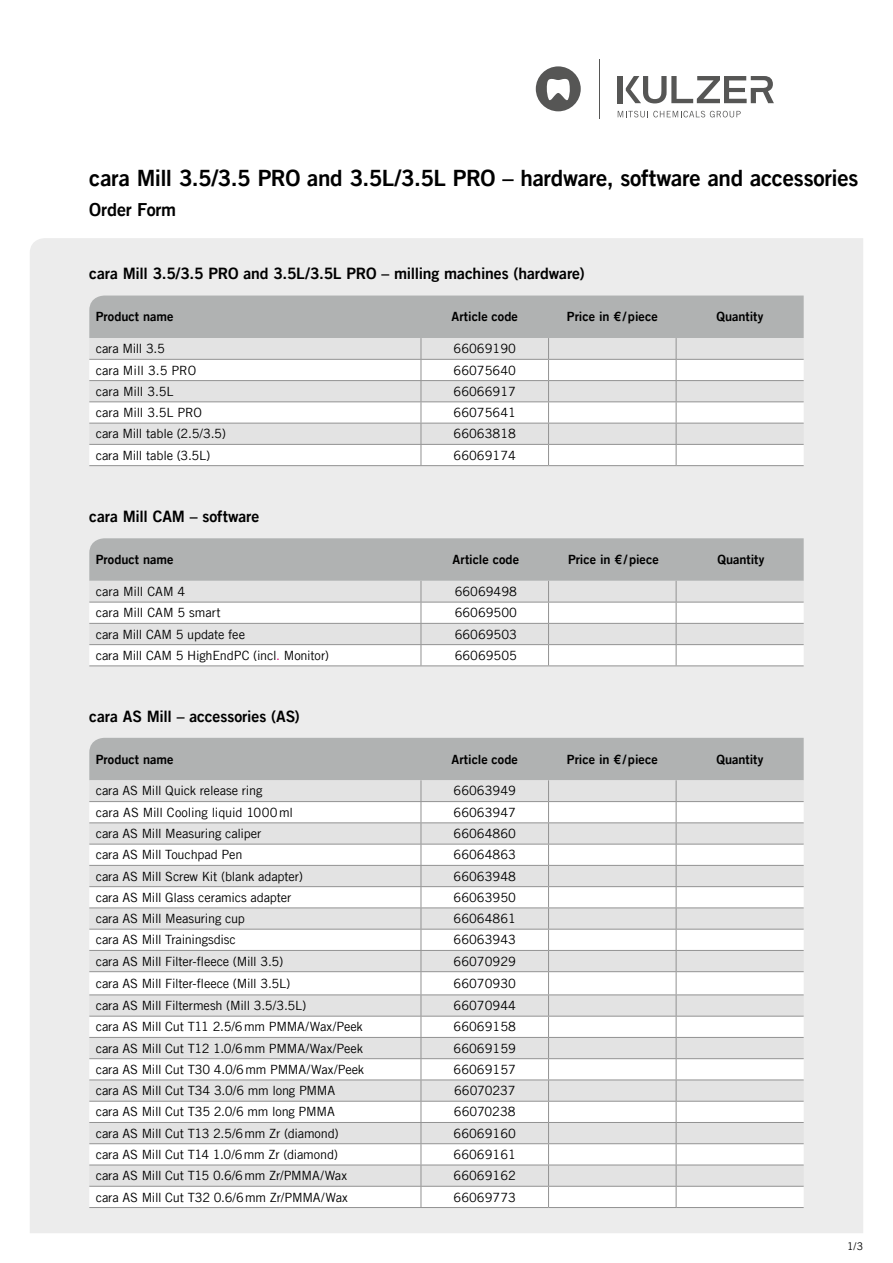
<style>
.page{position:relative;width:893px;height:1263px;background:#fff}
.page>*{position:absolute;margin:0;border:0;box-sizing:border-box;transform-origin:0 0}
.t1{font:22.5px "Trade Gothic LT Com Bd 2";letter-spacing:-.015em;color:#000}
.t2{font:18px "Trade Gothic LT Com Bd 2";letter-spacing:-.01em;color:#000}
.t3{font:15.75px "Trade Gothic LT Com Bd 2";letter-spacing:-.01em;color:#000}
.Tabelle_Inhalt_01_A{font:12.75px "Trade Gothic LT Com";letter-spacing:-.005em;color:#000}
.Tabelle_Kopf_01_CARA{font:12.75px "Trade Gothic LT Com Bd 2";color:#000}
.t4{font:10.5px "Trade Gothic LT Com";color:#000}
.s1{color:#e4007d}
</style>
<div class="page">
<div style="left:30px;top:238px;width:833px;height:995px;background:#ececec"></div>
<svg style="left:89px;top:296px;width:715px;height:169px"></svg>
<hr style="left:89px;top:465px;width:332px;height:1px;background:#929292">
<hr style="left:421px;top:465px;width:128px;height:1px;background:#929292">
<hr style="left:549px;top:465px;width:127px;height:1px;background:#929292">
<hr style="left:676px;top:465px;width:128px;height:1px;background:#929292">
<hr style="left:89px;top:359px;width:332px;height:1px;background:#929292">
<hr style="left:421px;top:359px;width:128px;height:1px;background:#929292">
<hr style="left:549px;top:359px;width:127px;height:1px;background:#929292">
<hr style="left:676px;top:359px;width:128px;height:1px;background:#929292">
<svg style="left:89px;top:738px;width:715px;height:469px"></svg>
<hr style="left:89px;top:1207px;width:332px;height:1px;background:#929292">
<hr style="left:421px;top:1207px;width:128px;height:1px;background:#929292">
<hr style="left:549px;top:1207px;width:127px;height:1px;background:#929292">
<hr style="left:676px;top:1207px;width:128px;height:1px;background:#929292">
<svg style="left:89px;top:538px;width:715px;height:127px"></svg>
<hr style="left:89px;top:665px;width:332px;height:1px;background:#929292">
<hr style="left:421px;top:665px;width:128px;height:1px;background:#929292">
<hr style="left:549px;top:665px;width:127px;height:1px;background:#929292">
<hr style="left:676px;top:665px;width:128px;height:1px;background:#929292">
<hr style="left:599px;top:60px;width:1px;height:59px;background:#565655">
<svg style="left:618px;top:111px;width:123px;height:6px"></svg>
<div style="left:618px;top:76px;width:5px;height:27px;background:#565655"></div>
<svg style="left:626px;top:76px;width:148px;height:27px"></svg>
<div style="left:536px;top:66px;width:45px;height:45px;background:#565655;border-radius:50%"></div>
<svg style="left:546px;top:79px;width:24px;height:22px"></svg>
<p class="t1" style="left:89px;top:164px;width:771px">cara Mill 3.5/3.5 PRO and 3.5L/3.5L PRO – hardware, software and accessories</p>
<p class="t2" style="left:89px;top:199px;width:89px">Order Form</p>
<p class="t3" style="left:89px;top:264px;width:497px">cara Mill 3.5/3.5 PRO and 3.5L/3.5L PRO – milling machines (hardware)</p>
<p class="Tabelle_Kopf_01_CARA" style="left:96px;top:309px;width:79px">Product name</p>
<p class="Tabelle_Kopf_01_CARA" style="left:451px;top:309px;width:68px">Article code</p>
<p class="Tabelle_Kopf_01_CARA" style="left:567px;top:309px;width:92px">Price in €/piece</p>
<p class="Tabelle_Kopf_01_CARA" style="left:716px;top:309px;width:48px">Quantity</p>
<p class="Tabelle_Inhalt_01_A" style="left:96px;top:341px;width:71px">cara Mill 3.5</p>
<p class="Tabelle_Inhalt_01_A" style="left:454px;top:341px;width:64px">66069190</p>
<p class="Tabelle_Inhalt_01_A" style="left:96px;top:362px;width:102px">cara Mill 3.5 PRO</p>
<p class="Tabelle_Inhalt_01_A" style="left:454px;top:362px;width:64px">66075640</p>
<p class="Tabelle_Inhalt_01_A" style="left:96px;top:384px;width:79px">cara Mill 3.5L</p>
<p class="Tabelle_Inhalt_01_A" style="left:454px;top:384px;width:64px">66066917</p>
<p class="Tabelle_Inhalt_01_A" style="left:96px;top:405px;width:108px">cara Mill 3.5L PRO</p>
<p class="Tabelle_Inhalt_01_A" style="left:454px;top:405px;width:64px">66075641</p>
<p class="Tabelle_Inhalt_01_A" style="left:96px;top:426px;width:132px">cara Mill table (2.5/3.5)</p>
<p class="Tabelle_Inhalt_01_A" style="left:454px;top:426px;width:64px">66063818</p>
<p class="Tabelle_Inhalt_01_A" style="left:96px;top:447px;width:116px">cara Mill table (3.5L)</p>
<p class="Tabelle_Inhalt_01_A" style="left:454px;top:447px;width:64px">66069174</p>
<p class="t3" style="left:89px;top:507px;width:172px">cara Mill CAM – software</p>
<p class="Tabelle_Kopf_01_CARA" style="left:96px;top:552px;width:79px">Product name</p>
<p class="Tabelle_Kopf_01_CARA" style="left:453px;top:552px;width:68px">Article code</p>
<p class="Tabelle_Kopf_01_CARA" style="left:568px;top:552px;width:92px">Price in €/piece</p>
<p class="Tabelle_Kopf_01_CARA" style="left:717px;top:552px;width:48px">Quantity</p>
<p class="Tabelle_Inhalt_01_A" style="left:96px;top:584px;width:91px">cara Mill CAM 4</p>
<p class="Tabelle_Inhalt_01_A" style="left:455px;top:584px;width:64px">66069498</p>
<p class="Tabelle_Inhalt_01_A" style="left:96px;top:605px;width:127px">cara Mill CAM 5 smart</p>
<p class="Tabelle_Inhalt_01_A" style="left:455px;top:605px;width:64px">66069500</p>
<p class="Tabelle_Inhalt_01_A" style="left:96px;top:626px;width:151px">cara Mill CAM 5 update fee</p>
<p class="Tabelle_Inhalt_01_A" style="left:455px;top:626px;width:64px">66069503</p>
<p class="Tabelle_Inhalt_01_A" style="left:96px;top:648px;width:235px">cara Mill CAM 5 HighEndPC (incl<span class="s1">.</span> Monitor)</p>
<p class="Tabelle_Inhalt_01_A" style="left:455px;top:648px;width:64px">66069505</p>
<p class="t3" style="left:89px;top:706px;width:212px">cara AS Mill – accessories (AS)</p>
<p class="Tabelle_Kopf_01_CARA" style="left:96px;top:751px;width:79px">Product name</p>
<p class="Tabelle_Kopf_01_CARA" style="left:451px;top:751px;width:68px">Article code</p>
<p class="Tabelle_Kopf_01_CARA" style="left:567px;top:751px;width:92px">Price in €/piece</p>
<p class="Tabelle_Kopf_01_CARA" style="left:716px;top:751px;width:48px">Quantity</p>
<p class="Tabelle_Inhalt_01_A" style="left:96px;top:783px;width:168px">cara AS Mill Quick release ring</p>
<p class="Tabelle_Inhalt_01_A" style="left:454px;top:783px;width:64px">66063949</p>
<p class="Tabelle_Inhalt_01_A" style="left:96px;top:804px;width:199px">cara AS Mill Cooling liquid 1000ml</p>
<p class="Tabelle_Inhalt_01_A" style="left:454px;top:804px;width:64px">66063947</p>
<p class="Tabelle_Inhalt_01_A" style="left:96px;top:826px;width:167px">cara AS Mill Measuring caliper</p>
<p class="Tabelle_Inhalt_01_A" style="left:454px;top:826px;width:64px">66064860</p>
<p class="Tabelle_Inhalt_01_A" style="left:96px;top:847px;width:148px">cara AS Mill Touchpad Pen</p>
<p class="Tabelle_Inhalt_01_A" style="left:454px;top:847px;width:64px">66064863</p>
<p class="Tabelle_Inhalt_01_A" style="left:96px;top:868px;width:209px">cara AS Mill Screw Kit (blank adapter)</p>
<p class="Tabelle_Inhalt_01_A" style="left:454px;top:868px;width:64px">66063948</p>
<p class="Tabelle_Inhalt_01_A" style="left:96px;top:890px;width:197px">cara AS Mill Glass ceramics adapter</p>
<p class="Tabelle_Inhalt_01_A" style="left:454px;top:890px;width:64px">66063950</p>
<p class="Tabelle_Inhalt_01_A" style="left:96px;top:911px;width:151px">cara AS Mill Measuring cup</p>
<p class="Tabelle_Inhalt_01_A" style="left:454px;top:911px;width:64px">66064861</p>
<p class="Tabelle_Inhalt_01_A" style="left:96px;top:932px;width:142px">cara AS Mill Trainingsdisc</p>
<p class="Tabelle_Inhalt_01_A" style="left:454px;top:932px;width:64px">66063943</p>
<p class="Tabelle_Inhalt_01_A" style="left:96px;top:953px;width:189px">cara AS Mill Filter-fleece (Mill 3.5)</p>
<p class="Tabelle_Inhalt_01_A" style="left:454px;top:953px;width:64px">66070929</p>
<p class="Tabelle_Inhalt_01_A" style="left:96px;top:976px;width:196px">cara AS Mill Filter-fleece (Mill 3.5L)</p>
<p class="Tabelle_Inhalt_01_A" style="left:454px;top:976px;width:64px">66070930</p>
<p class="Tabelle_Inhalt_01_A" style="left:96px;top:998px;width:212px">cara AS Mill Filtermesh (Mill 3.5/3.5L)</p>
<p class="Tabelle_Inhalt_01_A" style="left:454px;top:998px;width:64px">66070944</p>
<p class="Tabelle_Inhalt_01_A" style="left:96px;top:1019px;width:269px">cara AS Mill Cut T11 2.5/6mm PMMA/Wax/Peek</p>
<p class="Tabelle_Inhalt_01_A" style="left:454px;top:1019px;width:64px">66069158</p>
<p class="Tabelle_Inhalt_01_A" style="left:96px;top:1040px;width:269px">cara AS Mill Cut T12 1.0/6mm PMMA/Wax/Peek</p>
<p class="Tabelle_Inhalt_01_A" style="left:454px;top:1040px;width:64px">66069159</p>
<p class="Tabelle_Inhalt_01_A" style="left:96px;top:1062px;width:270px">cara AS Mill Cut T30 4.0/6mm PMMA/Wax/Peek</p>
<p class="Tabelle_Inhalt_01_A" style="left:454px;top:1062px;width:64px">66069157</p>
<p class="Tabelle_Inhalt_01_A" style="left:96px;top:1083px;width:241px">cara AS Mill Cut T34 3.0/6 mm long PMMA</p>
<p class="Tabelle_Inhalt_01_A" style="left:454px;top:1083px;width:63px">66070237</p>
<p class="Tabelle_Inhalt_01_A" style="left:96px;top:1104px;width:241px">cara AS Mill Cut T35 2.0/6 mm long PMMA</p>
<p class="Tabelle_Inhalt_01_A" style="left:454px;top:1104px;width:63px">66070238</p>
<p class="Tabelle_Inhalt_01_A" style="left:96px;top:1125px;width:245px">cara AS Mill Cut T13 2.5/6mm Zr (diamond)</p>
<p class="Tabelle_Inhalt_01_A" style="left:454px;top:1125px;width:64px">66069160</p>
<p class="Tabelle_Inhalt_01_A" style="left:96px;top:1147px;width:244px">cara AS Mill Cut T14 1.0/6mm Zr (diamond)</p>
<p class="Tabelle_Inhalt_01_A" style="left:454px;top:1147px;width:64px">66069161</p>
<p class="Tabelle_Inhalt_01_A" style="left:96px;top:1168px;width:253px">cara AS Mill Cut T15 0.6/6mm Zr/PMMA/Wax</p>
<p class="Tabelle_Inhalt_01_A" style="left:454px;top:1168px;width:64px">66069162</p>
<p class="Tabelle_Inhalt_01_A" style="left:96px;top:1189px;width:254px">cara AS Mill Cut T32 0.6/6mm Zr/PMMA/Wax</p>
<p class="Tabelle_Inhalt_01_A" style="left:454px;top:1189px;width:64px">66069773</p>
<p class="t4" style="left:847px;top:1240px;width:18px">1/3</p>
</div>
